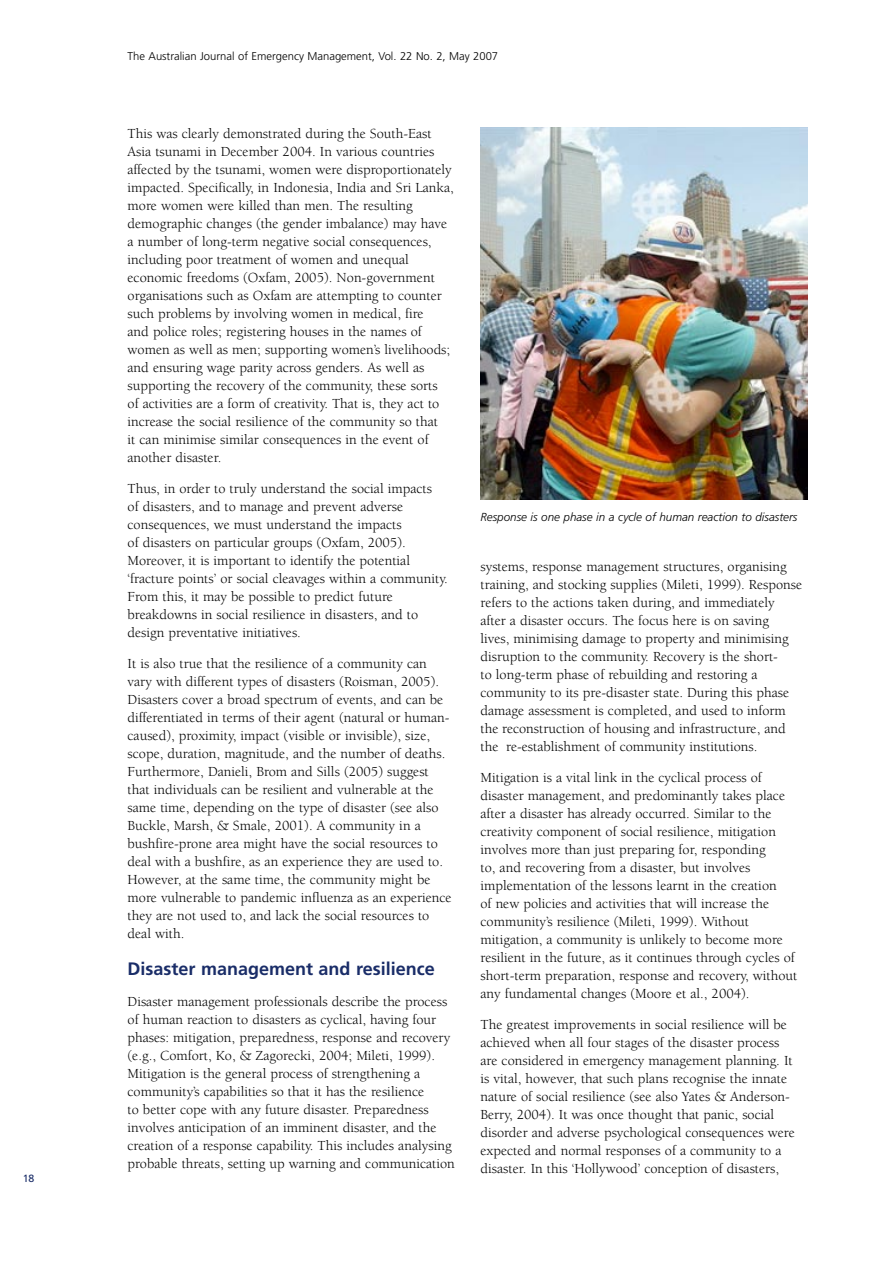
<style>
.page{position:relative;width:893px;height:1263px;background:#fff}
.page>*{position:absolute;margin:0;border:0;box-sizing:border-box;transform-origin:0 0}
.t1{font:700 18px "Frutiger";color:#1a2d68}
.t2{font:14.25px/18px "Berkeley";color:#000}
.t3{font:italic 300 11.7px "Frutiger";color:#000}
.t4{font:300 11.25px "Frutiger";color:#000}
.t5{font:10.5px "Frutiger";color:#1a2d68}
</style>
<div class="page">
<img style="left:480px;top:128px;width:328px;height:371px">
<p class="t5" style="left:23px;top:1172px;width:13px">18</p>
<p class="t4" style="left:128px;top:50px;width:372px">The Australian Journal of Emergency Management, Vol. 22 No. 2, May 2007</p>
<p class="t2" style="left:128px;top:125px;width:328px">This was clearly demonstrated during the South-East Asia tsunami in December 2004. In various countries affected by the tsunami, women were disproportionately impacted. Specifically, in Indonesia, India and Sri Lanka, more women were killed than men. The resulting demographic changes (the gender imbalance) may have a number of long-term negative social consequences, including poor treatment of women and unequal economic freedoms (Oxfam, 2005). Non-government organisations such as Oxfam are attempting to counter such problems by involving women in medical, fire<br>and police roles; registering houses in the names of women as well as men; supporting women’s livelihoods; and ensuring wage parity across genders. As well as supporting the recovery of the community, these sorts<br>of activities are a form of creativity. That is, they act to increase the social resilience of the community so that<br>it can minimise similar consequences in the event of another disaster.</p>
<p class="t2" style="left:128px;top:480px;width:322px">Thus, in order to truly understand the social impacts<br>of disasters, and to manage and prevent adverse consequences, we must understand the impacts<br>of disasters on particular groups (Oxfam, 2005).<br>Moreover, it is important to identify the potential ‘fracture points’ or social cleavages within a community.<br>From this, it may be possible to predict future breakdowns in social resilience in disasters, and to design preventative initiatives.</p>
<p class="t2" style="left:128px;top:655px;width:326px">It is also true that the resilience of a community can vary with different types of disasters (Roisman, 2005).<br>Disasters cover a broad spectrum of events, and can be differentiated in terms of their agent (natural or human&shy;caused), proximity, impact (visible or invisible), size, scope, duration, magnitude, and the number of deaths.<br>Furthermore, Danieli, Brom and Sills (2005) suggest that individuals can be resilient and vulnerable at the same time, depending on the type of disaster (see also Buckle, Marsh, &amp; Smale, 2001). A community in a bushfire-prone area might have the social resources to deal with a bushfire, as an experience they are used to.<br>However, at the same time, the community might be more vulnerable to pandemic influenza as an experience they are not used to, and lack the social resources to deal with.</p>
<p class="t1" style="left:128px;top:958px;width:309px">Disaster management and resilience</p>
<p class="t2" style="left:128px;top:993px;width:329px">Disaster management professionals describe the process of human reaction to disasters as cyclical, having four phases: mitigation, preparedness, response and recovery (e.g., Comfort, Ko, &amp; Zagorecki, 2004; Mileti, 1999).<br>Mitigation is the general process of strengthening a community’s capabilities so that it has the resilience<br>to better cope with any future disaster. Preparedness involves anticipation of an imminent disaster, and the creation of a response capability. This includes analysing probable threats, setting up warning and communication</p>
<p class="t3" style="left:480px;top:510px;width:318px">Response is one phase in a cycle of human reaction to disasters</p>
<p class="t2" style="left:480px;top:558px;width:323px">systems, response management structures, organising training, and stocking supplies (Mileti, 1999). Response refers to the actions taken during, and immediately after a disaster occurs. The focus here is on saving<br>lives, minimising damage to property and minimising disruption to the community. Recovery is the short-<br>to long-term phase of rebuilding and restoring a community to its pre-disaster state. During this phase damage assessment is completed, and used to inform the reconstruction of housing and infrastructure, and the re-establishment of community institutions.</p>
<p class="t2" style="left:480px;top:769px;width:318px">Mitigation is a vital link in the cyclical process of disaster management, and predominantly takes place after a disaster has already occurred. Similar to the creativity component of social resilience, mitigation involves more than just preparing for, responding<br>to, and recovering from a disaster, but involves implementation of the lessons learnt in the creation<br>of new policies and activities that will increase the community’s resilience (Mileti, 1999). Without mitigation, a community is unlikely to become more resilient in the future, as it continues through cycles of short-term preparation, response and recovery, without any fundamental changes (Moore et al., 2004).</p>
<p class="t2" style="left:480px;top:1015px;width:316px">The greatest improvements in social resilience will be achieved when all four stages of the disaster process are considered in emergency management planning. It is vital, however, that such plans recognise the innate nature of social resilience (see also Yates &amp; Anderson-Berry, 2004). It was once thought that panic, social disorder and adverse psychological consequences were expected and normal responses of a community to a disaster. In this ‘Hollywood’ conception of disasters,</p>
</div>
